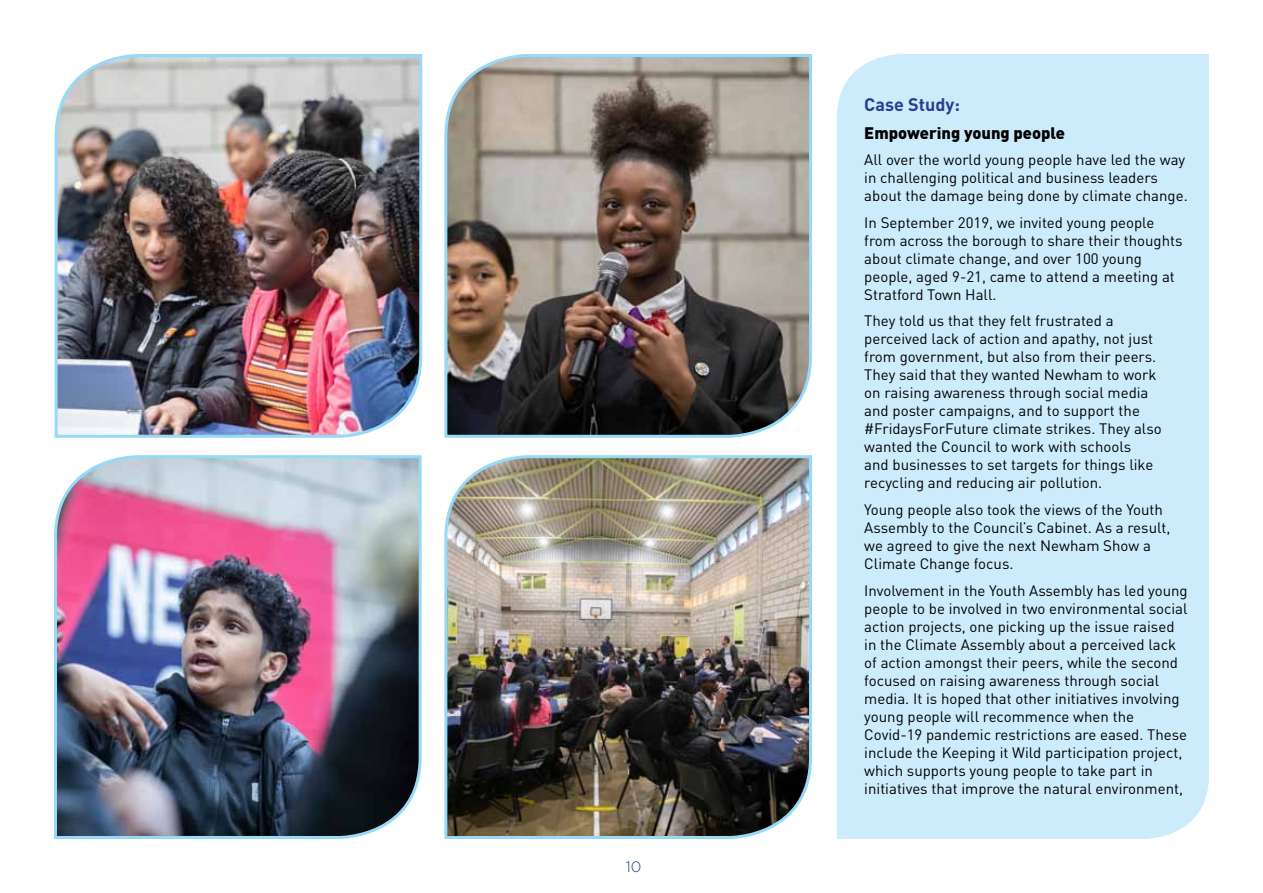
<style>
.page{position:relative;width:1263px;height:893px;background:#fff}
.page>*{position:absolute;margin:0;border:0;box-sizing:border-box;transform-origin:0 0}
.t1{font:700 18px "DIN";color:#25408f}
.t2{font:900 16.5px "DIN";color:#000}
.t3{font:15px/18px "DIN";color:#000}
.t4{font:300 15px "Gotham";color:#25408f}
</style>
<div class="page">
<div style="left:837px;top:54px;width:372px;height:785px;background:#ccecfc"></div>
<img style="left:54px;top:54px;width:369px;height:384px">
<img style="left:54px;top:455px;width:368px;height:384px">
<img style="left:444px;top:54px;width:368px;height:384px">
<img style="left:444px;top:455px;width:368px;height:384px">
<p class="t4" style="left:626px;top:859px;width:17px">10</p>
<p class="t1" style="left:864px;top:92px;width:97px">Case Study:</p>
<p class="t2" style="left:864px;top:122px;width:202px">Empowering young people</p>
<p class="t3" style="left:864px;top:151px;width:325px">All over the world young people have led the way in challenging political and business leaders about the damage being done by climate change.</p>
<p class="t3" style="left:864px;top:213px;width:320px">In September 2019, we invited young people from across the borough to share their thoughts about climate change, and over 100 young people, aged 9-21, came to attend a meeting at Stratford Town Hall.</p>
<p class="t3" style="left:864px;top:312px;width:299px">They told us that they felt frustrated a perceived lack of action and apathy, not just from government, but also from their peers.<br>They said that they wanted Newham to work on raising awareness through social media and poster campaigns, and to support the #FridaysForFuture climate strikes. They also wanted the Council to work with schools<br>and businesses to set targets for things like recycling and reducing air pollution.</p>
<p class="t3" style="left:864px;top:500px;width:308px">Young people also took the views of the Youth Assembly to the Council’s Cabinet. As a result, we agreed to give the next Newham Show a Climate Change focus.</p>
<p class="t3" style="left:864px;top:581px;width:325px">Involvement in the Youth Assembly has led young people to be involved in two environmental social action projects, one picking up the issue raised in the Climate Assembly about a perceived lack of action amongst their peers, while the second focused on raising awareness through social media. It is hoped that other initiatives involving young people will recommence when the Covid-19 pandemic restrictions are eased. These include the Keeping it Wild participation project, which supports young people to take part in initiatives that improve the natural environment,</p>
</div>
